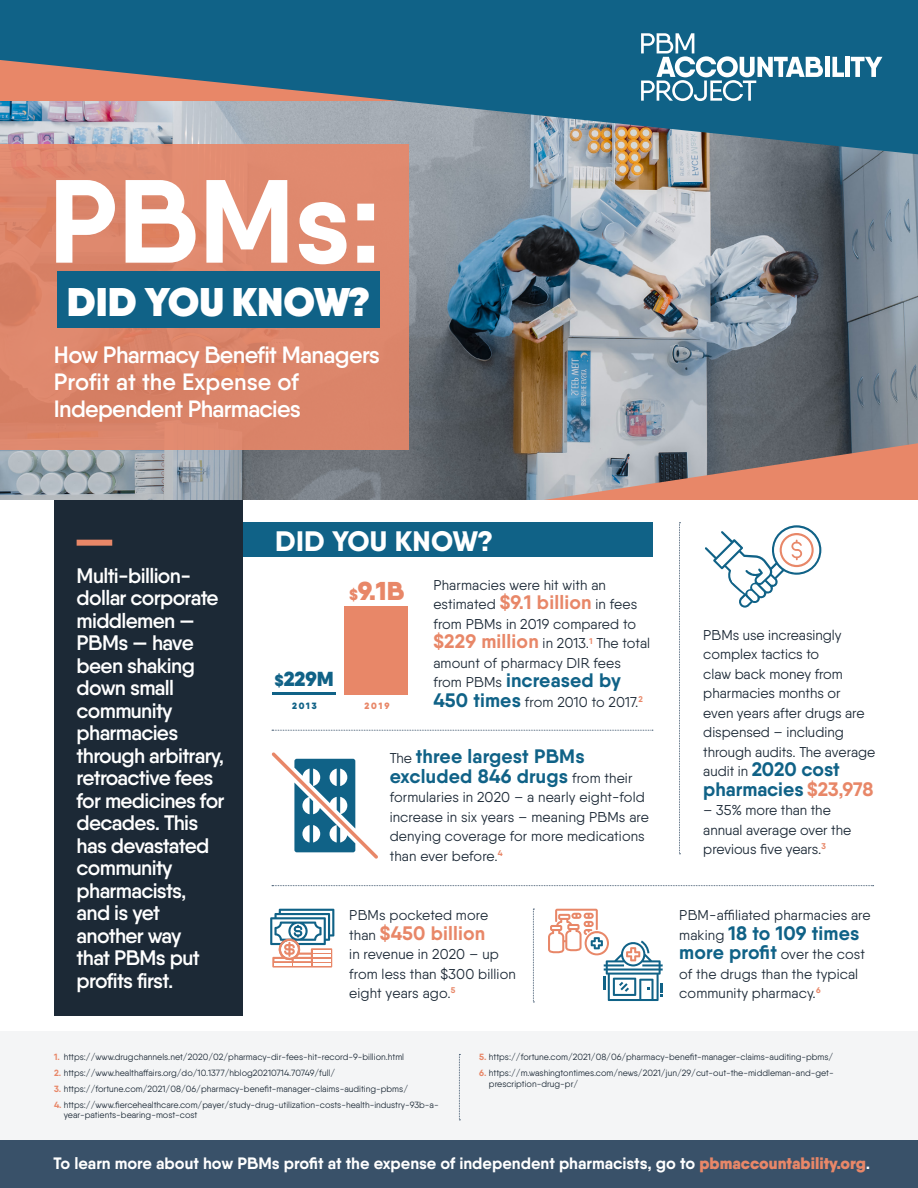
<style>
.page{position:relative;width:918px;height:1188px;background:#fff}
.page>*{position:absolute;margin:0;border:0;box-sizing:border-box;transform-origin:0 0}
.t1{font:700 118.05px "Qanelas";color:#fff}
.t2{font:800 40.05px "Qanelas";color:#fff}
.t3{font:800 28.2px "Qanelas";letter-spacing:.01em;color:#fff}
.t4{font:900 25.8px "Qanelas";color:#e88768}
.t5{font:600 23.55px/27px "Qanelas";letter-spacing:-.025em;color:#fff}
.t6{font:600 21px/22.5px "Qanelas";letter-spacing:-.03em;color:#fff}
.t7{font:900 20.25px "Qanelas";color:#106287}
.Body_Text{font:700 19.5px/19.5px "Qanelas";letter-spacing:.01em;color:#106287}
.Body_Text-2{font:700 19.5px "Qanelas";letter-spacing:.01em;color:#e88768}
.Body_Text-3{font:700 16.5px "Qanelas";color:#fff}
.Body_Text-4{font:14.25px/19.5px "Qanelas";letter-spacing:.01em;color:#1c2936}
.t8{font:900 9.15px "Qanelas";color:#106287}
.t9{font:900 9.15px "Qanelas";color:#e88768}
.t10{font:9px/10.5px "Qanelas";color:#1c2936}
.s1{font-size:15.3px}
.s2{font-size:15.9px}
.s3{font-weight:700;font-size:19.5px;color:#e88768}
.s4{font-weight:400;font-size:14.25px;color:#1c2936}
.s5{font-weight:700;font-size:19.5px;color:#106287}
.s6{color:#e88768}
.s7{font-weight:700;color:#e88768}
.s8{font-weight:900;color:#e88768}
</style>
<div class="page">
<img style="left:0;top:154px;width:918px;height:346px">
<svg style="left:340px;top:443px;width:578px;height:57px;background:#9b7f79"></svg>
<svg style="left:0;top:0;width:918px;height:154px;background:#43768f"></svg>
<div style="left:0;top:144px;width:408px;height:306px;background:#dd876c"></div>
<div style="left:57px;top:272px;width:323px;height:56px;background:#106287"></div>
<svg style="left:641px;top:33px;width:182px;height:68px"></svg>
<hr style="left:825px;top:57px;width:4px;height:20px;background:#fff">
<svg style="left:832px;top:57px;width:12px;height:20px"></svg>
<div style="left:845px;top:57px;width:5px;height:20px;background:#fff"></div>
<svg style="left:851px;top:57px;width:31px;height:20px"></svg>
<div style="left:0;top:1031px;width:918px;height:109px;background:#f4f5f6"></div>
<div style="left:0;top:1140px;width:918px;height:48px;background:#395169"></div>
<svg style="left:459px;top:1054px;width:1px;height:66px"></svg>
<div style="left:222px;top:522px;width:430px;height:35px;background:#106287"></div>
<div style="left:54px;top:500px;width:189px;height:516px;background:#1c2936"></div>
<div style="left:77px;top:540px;width:35px;height:6px;background:#e88768"></div>
<div style="left:345px;top:606px;width:63px;height:89px;background:#e88768"></div>
<hr style="left:273px;top:692px;width:63px;height:3px;background:#106287">
<svg style="left:679px;top:522px;width:2px;height:332px"></svg>
<svg style="left:533px;top:909px;width:1px;height:94px"></svg>
<svg style="left:272px;top:730px;width:381px;height:1px"></svg>
<svg style="left:272px;top:885px;width:602px;height:1px"></svg>
<svg style="left:705px;top:525px;width:117px;height:83px"></svg>
<svg style="left:272px;top:752px;width:106px;height:107px"></svg>
<svg style="left:270px;top:909px;width:64px;height:59px"></svg>
<svg style="left:548px;top:909px;width:115px;height:92px"></svg>
<p class="t1" style="left:48px;top:147px;width:335px">PBMs:</p>
<p class="t2" style="left:67px;top:275px;width:305px">DID YOU KNOW?</p>
<h1 class="t5" style="left:54px;top:341px;width:328px">How Pharmacy Benefit Managers<br>Profit at the Expense of<br>Independent Pharmacies</h1>
<h1 class="t6" style="left:77px;top:564px;width:149px">Multi-billion&shy;dollar corporate middlemen —<br>PBMs — have been shaking down small community pharmacies through arbitrary, retroactive fees for medicines for decades. This has devastated community pharmacists, and is yet another way<br>that PBMs put profits first.</h1>
<h1 class="t3" style="left:275px;top:523px;width:219px">DID YOU KNOW?</h1>
<p class="t4" style="left:349px;top:574px;width:56px"><span class="s1">$</span>9.1B</p>
<p class="t7" style="left:275px;top:666px;width:61px"><span class="s2">$</span>229M</p>
<p class="t8" style="left:292px;top:699px;width:26px">2013</p>
<p class="t9" style="left:365px;top:699px;width:26px">2019</p>
<p class="Body_Text-4" style="left:433px;top:575px;width:218px">Pharmacies were hit with an estimated <span class="s3">$9.1 billion</span> in fees from PBMs in 2019 compared to <span class="s3">$229 million</span> in 2013.<sup>1</sup> The total amount of pharmacy DIR fees</p>
<p class="Body_Text" style="left:433px;top:671px;width:189px"><span class="s4">from PBMs</span> increased by</p>
<p class="Body_Text-4" style="left:433px;top:692px;width:211px"><span class="s5">450 times</span> from 2010 to 2017.<sup>2</sup></p>
<p class="Body_Text" style="left:390px;top:746px;width:244px"><span class="s4">The</span> three largest PBMs excluded 846 drugs <span class="s4">from their</span></p>
<p class="Body_Text-4" style="left:390px;top:787px;width:261px">formularies in 2020 – a nearly eight-fold increase in six years – meaning PBMs are denying coverage for more medications than ever before.<sup>4</sup></p>
<p class="Body_Text-4" style="left:349px;top:905px;width:140px">PBMs pocketed more</p>
<p class="Body_Text-2" style="left:349px;top:921px;width:138px"><span class="s4">than</span> $450 billion</p>
<p class="Body_Text-4" style="left:349px;top:944px;width:168px">in revenue in 2020 – up from less than $300 billion eight years ago.<sup>5</sup></p>
<p class="Body_Text-4" style="left:703px;top:625px;width:173px">PBMs use increasingly complex tactics to<br>claw back money from pharmacies months or<br>even years after drugs are dispensed – including through audits. The average</p>
<p class="Body_Text" style="left:703px;top:759px;width:172px"><span class="s4">audit in</span> 2020 cost pharmacies <span class="s6">$23,978</span></p>
<p class="Body_Text-4" style="left:703px;top:800px;width:149px">– 35% more than the annual average over the previous five years.<sup>3</sup></p>
<p class="Body_Text-4" style="left:679px;top:905px;width:193px">PBM-affiliated pharmacies are</p>
<p class="Body_Text" style="left:679px;top:923px;width:182px"><span class="s4">making</span> 18 to 109 times</p>
<p class="Body_Text-4" style="left:679px;top:944px;width:187px"><span class="s5">more profit</span> over the cost of the drugs than the typical community pharmacy.<sup>6</sup></p>
<p class="t10" style="left:54px;top:1052px;width:352px"><span class="s7">1.</span> https://www.drugchannels.net/2020/02/pharmacy-dir-fees-hit-record-9-billion.html</p>
<p class="t10" style="left:54px;top:1068px;width:283px"><span class="s7">2.</span> https://www.healthaffairs.org/do/10.1377/hblog20210714.70749/full/</p>
<p class="t10" style="left:54px;top:1084px;width:356px"><span class="s7">3.</span> https://fortune.com/2021/08/06/pharmacy-benefit-manager-claims-auditing-pbms/</p>
<p class="t10" style="left:64px;top:1099px;width:377px;text-indent:-10px"><span class="s7">4.</span> https://www.fiercehealthcare.com/payer/study-drug-utilization-costs-health-industry-93b-a&shy;year-patients-bearing-most-cost</p>
<p class="t10" style="left:479px;top:1052px;width:356px"><span class="s7">5.</span> https://fortune.com/2021/08/06/pharmacy-benefit-manager-claims-auditing-pbms/</p>
<p class="t10" style="left:489px;top:1068px;width:346px;text-indent:-10px"><span class="s7">6.</span> https://m.washingtontimes.com/news/2021/jun/29/cut-out-the-middleman-and-get&shy;prescription-drug-pr/</p>
<p class="Body_Text-3" style="left:54px;top:1153px;width:818px">To learn more about how PBMs profit at the expense of independent pharmacists, go to <span class="s8">pbmaccountability.org</span>.</p>
</div>
